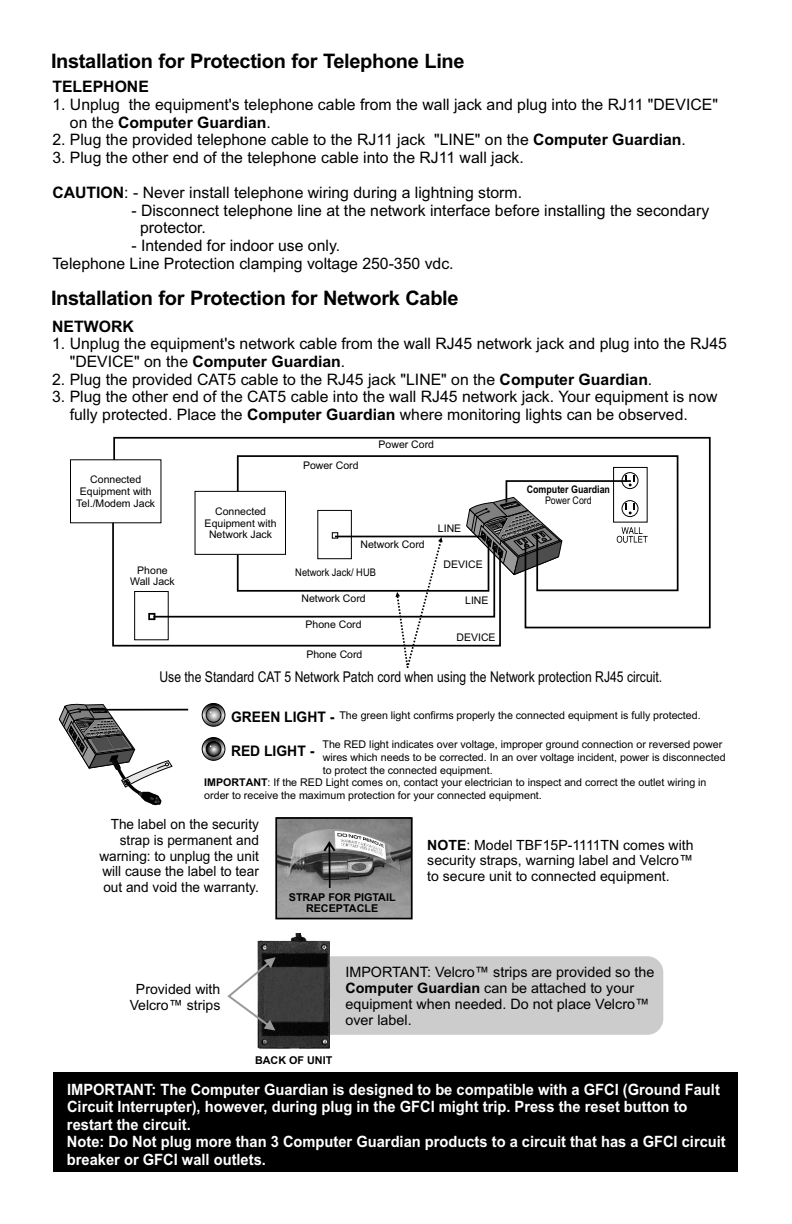
<style>
.page{position:relative;width:792px;height:1224px;background:#fff}
.page>*{position:absolute;margin:0;border:0;box-sizing:border-box;transform-origin:0 0}
.t1{font:700 20px "Arial";letter-spacing:-.015em;color:#000}
.t2{font:15.8px/17.6px "Arial";color:#000}
.t3{font:700 15.8px "Arial";color:#000}
.t4{font:700 15.6px/17.4px "Arial";color:#fff;scale:.94 1}
.t5{font:14.8px "Arial Narrow";color:#000}
.t6{font:700 14.6px "Arial";color:#000;scale:.95 1}
.t7{font:14.4px/16px "Arial";color:#000}
.t8{font:14px/15.8px "Arial";color:#000;text-align:justify}
.t9{font:700 10.8px/10.8px "Arial";color:#000;text-align:center}
.t10{font:10.6px/11.8px "Arial";color:#000;text-align:center}
.t11{font:700 10.6px "Arial";color:#000;scale:.84 1}
.t12{font:10.6px "Arial";color:#000;scale:.88 1}
.t13{font:10.6px "Arial";color:#000;scale:.84 1}
.s1{font-weight:700}
</style>
<div class="page">
<svg style="left:113px;top:436px;width:598px;height:193px"></svg>
<svg style="left:236px;top:454px;width:443px;height:138px"></svg>
<svg style="left:70px;top:459px;width:578px;height:209px"></svg>
<div style="left:53px;top:1072px;width:684px;height:100px;background:#000"></div>
<img style="left:278px;top:820px;width:132px;height:96px">
<div style="left:330px;top:956px;width:333px;height:79px;background:#ccc"></div>
<div style="left:275px;top:817px;width:138px;height:102px;border:2px solid #000"></div>
<svg style="left:323px;top:841px;width:12px;height:47px"></svg>
<img style="left:257px;top:934px;width:73px;height:115px">
<svg style="left:227px;top:957px;width:49px;height:74px"></svg>
<svg style="left:202px;top:703px;width:23px;height:23px"></svg>
<div style="left:202px;top:703px;width:23px;height:24px;border:1px solid #000;border-radius:50%"></div>
<svg style="left:202px;top:738px;width:23px;height:22px"></svg>
<div style="left:202px;top:737px;width:23px;height:24px;border:1px solid #000;border-radius:50%"></div>
<svg style="left:206px;top:707px;width:15px;height:15px"></svg>
<div style="left:206px;top:707px;width:16px;height:16px;border:1px solid #000;border-radius:50%"></div>
<svg style="left:206px;top:742px;width:15px;height:14px"></svg>
<div style="left:206px;top:741px;width:16px;height:16px;border:1px solid #000;border-radius:50%"></div>
<hr style="left:79px;top:709px;width:109px;height:2px;background:#000">
<svg style="left:59px;top:704px;width:114px;height:102px"></svg>
<p class="t1" style="left:51px;top:53px;width:415px">Installation for Protection for Telephone Line</p>
<p class="t3" style="left:52px;top:81px;width:98px">TELEPHONE</p>
<p class="t2" style="left:70px;top:97px;width:650px;text-indent:-18px">1. Unplug the equipment's telephone cable from the wall jack and plug into the RJ11 "DEVICE" on the <span class="s1">Computer Guardian</span>.</p>
<p class="t2" style="left:52px;top:132px;width:635px">2. Plug the provided telephone cable to the RJ11 jack "LINE" on the <span class="s1">Computer Guardian</span>.</p>
<p class="t2" style="left:52px;top:150px;width:473px">3. Plug the other end of the telephone cable into the RJ11 wall jack.</p>
<p class="t2" style="left:52px;top:185px;width:471px"><span class="s1">CAUTION</span>: - Never install telephone wiring during a lightning storm.</p>
<p class="t2" style="left:140px;top:203px;width:571px;text-indent:-9px">- Disconnect telephone line at the network interface before installing the secondary protector.</p>
<p class="t2" style="left:52px;top:238px;width:403px;text-indent:79px">- Intended for indoor use only.<br>Telephone Line Protection clamping voltage 250-350 vdc.</p>
<p class="t1" style="left:51px;top:291px;width:409px">Installation for Protection for Network Cable</p>
<p class="t3" style="left:52px;top:320px;width:83px">NETWORK</p>
<p class="t2" style="left:70px;top:337px;width:659px;text-indent:-18px">1. Unplug the equipment's network cable from the wall RJ45 network jack and plug into the RJ45 "DEVICE" on the <span class="s1">Computer Guardian</span>.</p>
<p class="t2" style="left:52px;top:372px;width:602px">2. Plug the provided CAT5 cable to the RJ45 jack "LINE" on the <span class="s1">Computer Guardian</span>.</p>
<p class="t2" style="left:70px;top:390px;width:649px;text-indent:-18px">3. Plug the other end of the CAT5 cable into the wall RJ45 network jack. Your equipment is now fully protected. Place the <span class="s1">Computer Guardian</span> where monitoring lights can be observed.</p>
<p class="t10" style="left:76px;top:474px;width:80px">Connected<br>Equipment with<br>Tel./Modem Jack</p>
<p class="t10" style="left:205px;top:506px;width:73px">Connected<br>Equipment with<br>Network Jack</p>
<p class="t10" style="left:303px;top:460px;width:57px">Power Cord</p>
<p class="t10" style="left:379px;top:439px;width:57px">Power Cord</p>
<p class="t10" style="left:438px;top:523px;width:25px">LINE</p>
<p class="t10" style="left:360px;top:539px;width:66px">Network Cord</p>
<p class="t10" style="left:130px;top:565px;width:46px">Phone<br>Wall Jack</p>
<p class="t12" style="left:295px;top:568px;width:93px">Network Jack/ HUB</p>
<p class="t10" style="left:301px;top:594px;width:66px">Network Cord</p>
<p class="t10" style="left:306px;top:619px;width:58px">Phone Cord</p>
<p class="t10" style="left:306px;top:649px;width:58px">Phone Cord</p>
<p class="t10" style="left:444px;top:559px;width:41px">DEVICE</p>
<p class="t10" style="left:465px;top:595px;width:25px">LINE</p>
<p class="t10" style="left:456px;top:632px;width:41px">DEVICE</p>
<p class="t11" style="left:527px;top:486px;width:101px">Computer Guardian</p>
<p class="t13" style="left:545px;top:496px;width:57px">Power Cord</p>
<p class="t5" style="left:159px;top:671px;width:504px">Use the Standard CAT 5 Network Patch cord when using the Network protection RJ45 circuit.</p>
<p class="t6" style="left:231px;top:711px;width:110px">GREEN LIGHT -</p>
<p class="t10" style="left:339px;top:711px;width:363px">The green light confirms properly the connected equipment is fully protected.</p>
<p class="t6" style="left:231px;top:745px;width:89px">RED LIGHT -</p>
<p class="t10" style="left:323px;top:740px;width:401px">The RED light indicates over voltage, improper ground connection or reversed power</p>
<p class="t10" style="left:323px;top:752px;width:404px">wires which needs to be corrected. In an over voltage incident, power is disconnected</p>
<p class="t10" style="left:323px;top:765px;width:172px">to protect the connected equipment.</p>
<p class="t10" style="left:204px;top:778px;width:504px"><span class="s1">IMPORTANT</span>: If the RED Light comes on, contact your electrician to inspect and correct the outlet wiring in</p>
<p class="t10" style="left:204px;top:790px;width:339px">order to receive the maximum protection for your connected equipment.</p>
<p class="t8" style="left:99px;top:818px;width:161px;text-align:right">The label on the security strap is permanent and warning: to unplug the unit will cause the label to tear out and void the warranty.</p>
<p class="t8" style="left:130px;top:983px;width:92px;text-align:center">Provided with<br>Velcro™ strips</p>
<p class="t9" style="left:289px;top:893px;width:108px">STRAP FOR PIGTAIL<br>RECEPTACLE</p>
<p class="t8" style="left:427px;top:838px;width:268px"><span class="s1">NOTE</span>: Model TBF15P-1111TN comes with security straps, warning label and Velcro™ to secure unit to connected equipment.</p>
<p class="t7" style="left:345px;top:965px;width:310px">IMPORTANT: Velcro™ strips are provided so the <span class="s1">Computer Guardian</span> can be attached to your equipment when needed. Do not place Velcro™ over label.</p>
<p class="t9" style="left:255px;top:1056px;width:79px">BACK OF UNIT</p>
<p class="t4" style="left:67px;top:1082px;width:702px">IMPORTANT: The Computer Guardian is designed to be compatible with a GFCI (Ground Fault Circuit Interrupter), however, during plug in the GFCI might trip. Press the reset button to restart the circuit.<br>Note: Do Not plug more than 3 Computer Guardian products to a circuit that has a GFCI circuit breaker or GFCI wall outlets.</p>
</div>
